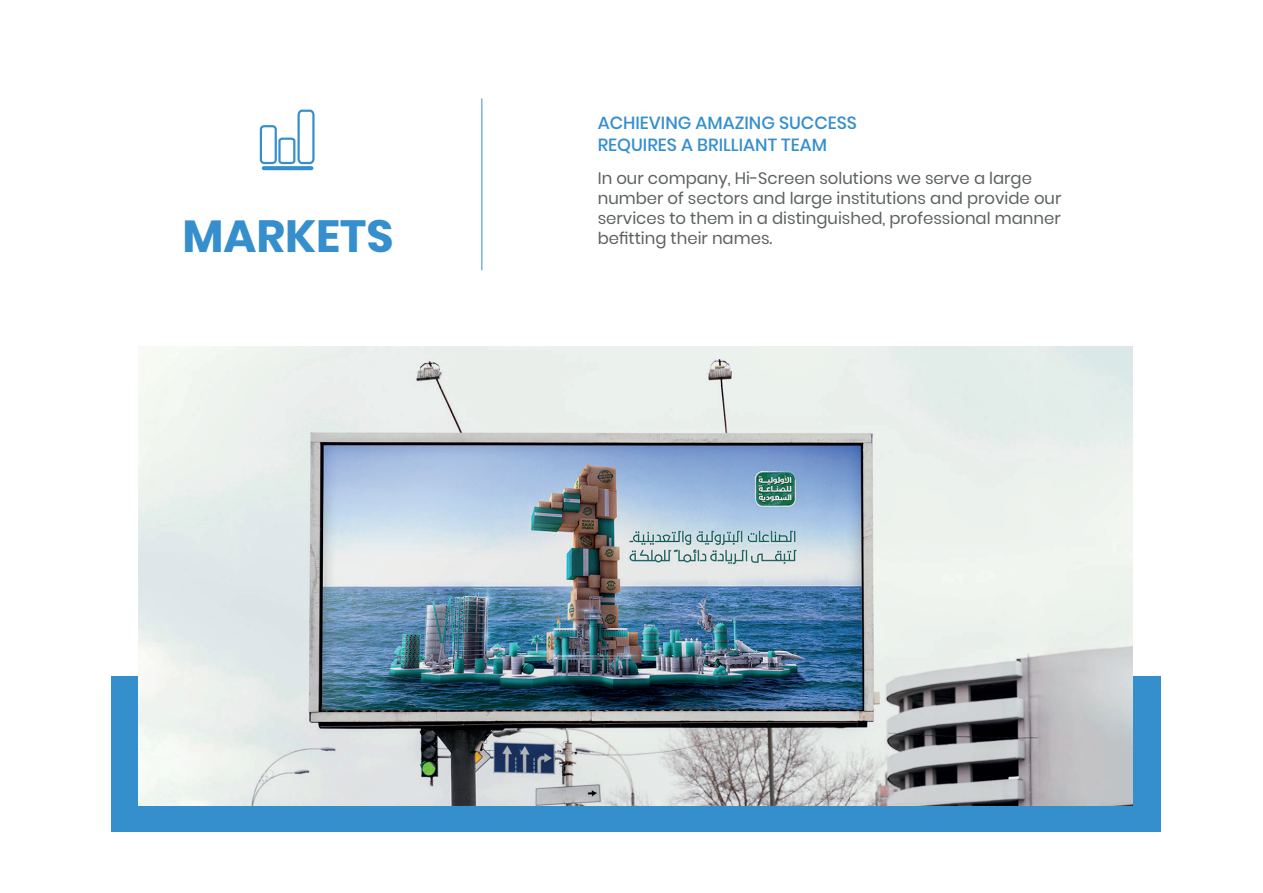
<style>
.page{position:relative;width:1263px;height:893px;background:#fff}
.page>*{position:absolute;margin:0;border:0;box-sizing:border-box;transform-origin:0 0}
.t1{font:700 45px "Poppins";color:#358fcd}
.t2{font:500 17.55px/21.1px "Poppins";color:#358fcd}
.t3{font:16.5px/19.8px "Poppins";color:#5d6162}
</style>
<div class="page">
<div style="left:111px;top:676px;width:1050px;height:156px;background:#358fcd"></div>
<img style="left:139px;top:346px;width:994px;height:459px">
<hr style="left:481px;top:98px;width:1px;height:172px;background:#358fcd">
<svg style="left:260px;top:110px;width:55px;height:54px"></svg>
<svg style="left:262px;top:166px;width:51px;height:4px"></svg>
<h1 class="t1" style="left:182px;top:210px;width:213px">MARKETS</h1>
<p class="t2" style="left:598px;top:113px;width:261px">ACHIEVING AMAZING SUCCESS<br>REQUIRES A BRILLIANT TEAM</p>
<p class="t3" style="left:598px;top:169px;width:465px">In our company, Hi-Screen solutions we serve a large number of sectors and large institutions and provide our services to them in a distinguished, professional manner befitting their names.</p>
</div>
